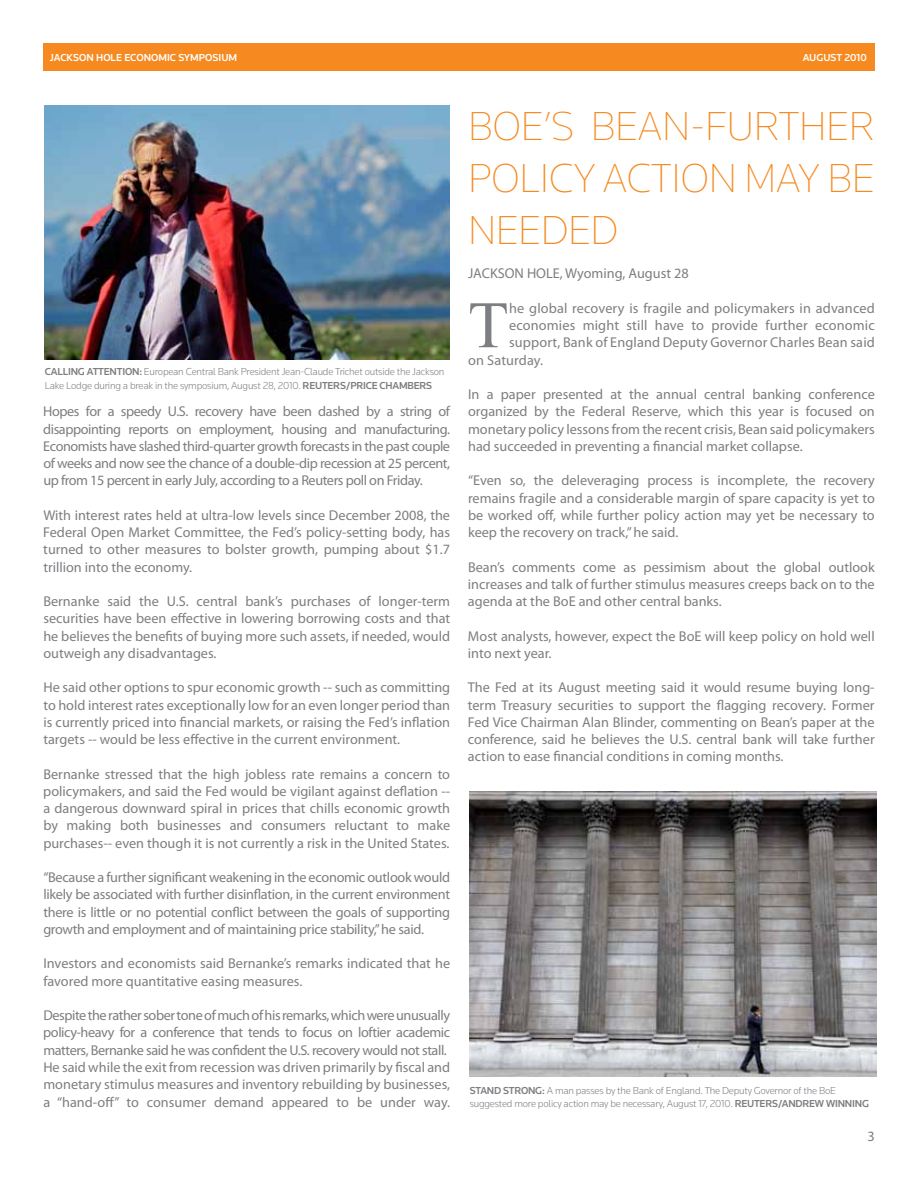
<style>
.page{position:relative;width:918px;height:1188px;background:#fff}
.page>*{position:absolute;margin:0;border:0;box-sizing:border-box;transform-origin:0 0}
.t1{font:66.3px "Times New Roman";color:#7c7e81}
.t2{font:200 42px/51.8px "Knowledge";letter-spacing:-.01em;color:#f6891f;text-align:justify}
.t3{font:14.25px/17.2px "Myriad Pro";color:#7c7e81;text-align:justify}
.t4{font:300 10.5px/13.5px "Knowledge";letter-spacing:-.02em;color:#7c7e81}
.t5{font:500 10.5px "Knowledge";letter-spacing:-.02em;color:#7c7e81}
.t6{font:500 10.5px "Knowledge";color:#fff}
.s1{font-weight:500}
</style>
<div class="page">
<div style="left:43px;top:43px;width:832px;height:28px;background:#f6891f"></div>
<img style="left:45px;top:106px;width:405px;height:254px">
<img style="left:470px;top:792px;width:407px;height:284px">
<p class="t6" style="left:50px;top:51px;width:189px">JACKSON HOLE ECONOMIC SYMPOSIUM</p>
<p class="t6" style="left:803px;top:51px;width:65px">AUGUST 2010</p>
<p class="t5" style="left:45px;top:365px;width:7px">CALLING</p>
<p class="t5" style="left:87px;top:365px;width:7px">ATTENTION</p>
<p class="t4" style="left:45px;top:365px;width:401px;text-indent:94px"><span class="s1">:</span> European Central Bank President Jean-Claude Trichet outside the Jackson<br>Lake Lodge during a break in the symposium, August 28, 2010. <span class="s1">REUTERS</span></p>
<p class="t5" style="left:346px;top:379px;width:88px">/PRICE CHAMBERS</p>
<p class="t3" style="left:43px;top:403px;width:408px">Hopes for a speedy U.S. recovery have been dashed by a string of disappointing reports on employment, housing and manufacturing.<br>Economists have slashed third-quarter growth forecasts in the past couple of weeks and now see the chance of a double-dip recession at 25 percent, up from 15 percent in early July, according to a Reuters poll on Friday.</p>
<p class="t3" style="left:43px;top:506px;width:408px">With interest rates held at ultra-low levels since December 2008, the Federal Open Market Committee, the Fed’s policy-setting body, has turned to other measures to bolster growth, pumping about $1.7 trillion into the economy.</p>
<p class="t3" style="left:43px;top:592px;width:408px">Bernanke said the U.S. central bank’s purchases of longer-term securities have been effective in lowering borrowing costs and that he believes the benefits of buying more such assets, if needed, would outweigh any disadvantages.</p>
<p class="t3" style="left:43px;top:679px;width:408px">He said other options to spur economic growth -- such as committing to hold interest rates exceptionally low for an even longer period than is currently priced into financial markets, or raising the Fed’s inflation targets -- would be less effective in the current environment.</p>
<p class="t3" style="left:43px;top:765px;width:408px">Bernanke stressed that the high jobless rate remains a concern to policymakers, and said the Fed would be vigilant against deflation -- a dangerous downward spiral in prices that chills economic growth by making both businesses and consumers reluctant to make purchases-- even though it is not currently a risk in the United States.</p>
<p class="t3" style="left:43px;top:869px;width:408px">“Because a further significant weakening in the economic outlook would likely be associated with further disinflation, in the current environment there is little or no potential conflict between the goals of supporting growth and employment and of maintaining price stability,”he said.</p>
<p class="t3" style="left:43px;top:955px;width:408px">Investors and economists said Bernanke’s remarks indicated that he favored more quantitative easing measures.</p>
<p class="t3" style="left:43px;top:1007px;width:408px;text-align:left">Despitetherathersobertoneofmuchofhisremarks,whichwereunusually policy-heavy for a conference that tends to focus on loftier academic matters, Bernanke said he was confident the U.S. recovery would not stall.<br>He said while the exit from recession was driven primarily by fiscal and monetary stimulus measures and inventory rebuilding by businesses, a “hand-off” to consumer demand appeared to be under way.</p>
<h2 class="t2" style="left:468px;top:100px;width:408px;text-indent:76px">’S BEAN-FU RTHER POLI CY ACTI ON MAY BE NEEDED</h2>
<p class="t3" style="left:468px;top:265px;width:222px">JACKSON HOLE, Wyoming, August 28</p>
<h1 class="t1" style="left:468px;top:280px;width:42px">T</h1>
<p class="t3" style="left:509px;top:299px;width:367px">he global recovery is fragile and policymakers in advanced</p>
<h2 class="t2" style="left:468px;top:100px;width:25px">BOE</h2>
<p class="t3" style="left:509px;top:316px;width:367px">economies might still have to provide further economic</p>
<p class="t3" style="left:509px;top:334px;width:367px">support, Bank of England Deputy Governor Charles Bean said</p>
<p class="t3" style="left:468px;top:351px;width:77px">on Saturday.</p>
<p class="t3" style="left:468px;top:385px;width:408px">In a paper presented at the annual central banking conference organized by the Federal Reserve, which this year is focused on monetary policy lessonsfrom the recent crisis, Bean said policymakers had succeeded in preventing a financial market collapse.</p>
<p class="t3" style="left:468px;top:472px;width:408px">“Even so, the deleveraging process is incomplete, the recovery remains fragile and a considerable margin of spare capacity is yet to be worked off, while further policy action may yet be necessary to keep the recovery on track,”he said.</p>
<p class="t3" style="left:468px;top:558px;width:408px">Bean’s comments come as pessimism about the global outlook increases and talk of further stimulus measures creeps back on to the agenda at the BoE and other central banks.</p>
<p class="t3" style="left:468px;top:627px;width:408px">Most analysts, however, expect the BoE will keep policy on hold well into next year.</p>
<p class="t3" style="left:468px;top:679px;width:408px">The Fed at its August meeting said it would resume buying long&shy;term Treasury securities to support the flagging recovery. Former Fed Vice Chairman Alan Blinder, commenting on Bean’s paper at the conference, said he believes the U.S. central bank will take further action to ease financial conditions in coming months.</p>
<p class="t5" style="left:470px;top:1084px;width:8px">STAND</p>
<p class="t5" style="left:503px;top:1084px;width:8px">STRONG</p>
<p class="t4" style="left:470px;top:1083px;width:366px;text-indent:72px"><span class="s1">:</span> A man passes by the Bank of England. The Deputy Governor of the BoE suggested more policy action may be necessary, August 17, 2010. <span class="s1">REUTERS</span></p>
<p class="t5" style="left:778px;top:1097px;width:93px">/ANDREW WINNING</p>
<p class="t3" style="left:867px;top:1127px;width:9px">3</p>
</div>
